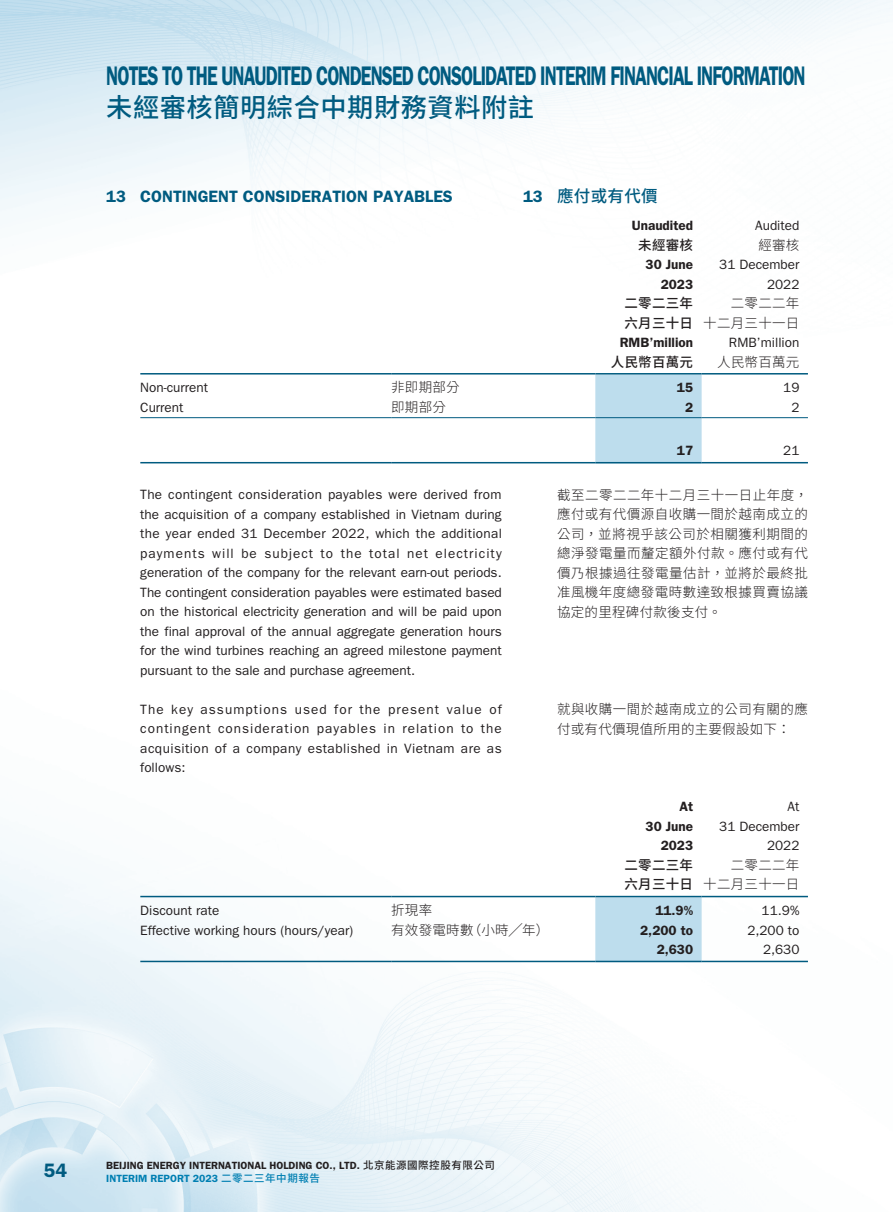
<style>
.page{position:relative;width:893px;height:1212px;background:#fff}
.page>*{position:absolute;margin:0;border:0;box-sizing:border-box;transform-origin:0 0}
.t1{font:600 27px "ITC Franklin Gothic Std";letter-spacing:-.05em;color:#005b80;scale:.68 1}
.t2{font:500 26.25px "Noto Sans CJ Ktc";letter-spacing:.02em;color:#005b80}
.t3{font:600 19.5px "ITC Franklin Gothic Std";color:#005b80}
._01_H1{font:600 16.5px "ITC Franklin Gothic Std";color:#005b80}
._01_H1-2{font:500 16.5px "Noto Sans CJ Ktc";letter-spacing:.02em;color:#005b80}
._00_txt{font:13.5px/19.5px "ITC Franklin Gothic Std";color:#231f20;text-align:justify}
._00_txt-2{font:300 13.5px/19.5px "Noto Sans CJ Ktc";letter-spacing:.035em;color:#231f20;text-align:justify}
._50_Table_txt{font:13.5px "ITC Franklin Gothic Std";color:#231f20}
._50_Table_txt-2{font:600 13.5px "ITC Franklin Gothic Std";color:#231f20}
._50_Table_txt-3{font:300 13.5px "Noto Sans CJ Ktc";letter-spacing:.02em;color:#231f20}
._50_Table_txt-4{font:500 13.5px "Noto Sans CJ Ktc";letter-spacing:.02em;color:#231f20}
.t4{font:600 10.5px/13.6px "ITC Franklin Gothic Std";color:#231f20}
.s1{font-family:"ITC Franklin Gothic Std";font-weight:600}
.s2{font-family:"Noto Sans CJ Ktc";font-weight:500}
.s3{color:#007fb2}
.s4{font-family:"Noto Sans CJ Ktc";font-weight:500;color:#007fb2}
</style>
<div class="page">
<img style="left:0;top:0;width:893px;height:1212px">
<div style="left:595px;top:374px;width:107px;height:88px;background:#bddded"></div>
<hr style="left:140px;top:373px;width:251px;height:1px;background:#005b80">
<hr style="left:391px;top:373px;width:204px;height:1px;background:#005b80">
<hr style="left:595px;top:373px;width:107px;height:1px;background:#005b80">
<hr style="left:702px;top:373px;width:106px;height:1px;background:#005b80">
<hr style="left:140px;top:417px;width:251px;height:1px;background:#005b80">
<hr style="left:391px;top:417px;width:204px;height:1px;background:#005b80">
<hr style="left:595px;top:417px;width:107px;height:1px;background:#005b80">
<hr style="left:702px;top:417px;width:106px;height:1px;background:#005b80">
<hr style="left:140px;top:462px;width:251px;height:1px;background:#005b80">
<hr style="left:391px;top:462px;width:204px;height:1px;background:#005b80">
<hr style="left:595px;top:462px;width:107px;height:1px;background:#005b80">
<hr style="left:702px;top:462px;width:106px;height:1px;background:#005b80">
<div style="left:595px;top:897px;width:107px;height:64px;background:#bddded"></div>
<hr style="left:140px;top:896px;width:251px;height:1px;background:#005b80">
<hr style="left:391px;top:896px;width:204px;height:1px;background:#005b80">
<hr style="left:595px;top:896px;width:107px;height:1px;background:#005b80">
<hr style="left:702px;top:896px;width:106px;height:1px;background:#005b80">
<hr style="left:140px;top:961px;width:251px;height:1px;background:#005b80">
<hr style="left:391px;top:961px;width:204px;height:1px;background:#005b80">
<hr style="left:595px;top:961px;width:107px;height:1px;background:#005b80">
<hr style="left:702px;top:961px;width:106px;height:1px;background:#005b80">
<h1 class="t1" style="left:106px;top:59px;width:1030px">NOTES TO THE UNAUDITED CONDENSED CONSOLIDATED INTERIM FINANCIAL INFORMATION</h1>
<h2 class="t2" style="left:106px;top:92px;width:429px">未經審核簡明綜合中期財務資料附註</h2>
<p class="_01_H1" style="left:106px;top:186px;width:348px">13 CONTINGENT CONSIDERATION PAYABLES</p>
<p class="_01_H1-2" style="left:523px;top:186px;width:136px"><span class="s1">13</span> 應付或有代價</p>
<p class="_50_Table_txt-2" style="left:632px;top:217px;width:63px">Unaudited</p>
<p class="_50_Table_txt" style="left:755px;top:218px;width:46px">Audited</p>
<p class="_50_Table_txt-4" style="left:638px;top:237px;width:56px">未經審核</p>
<p class="_50_Table_txt-3" style="left:758px;top:237px;width:43px">經審核</p>
<p class="_50_Table_txt-2" style="left:646px;top:256px;width:49px">30 June</p>
<p class="_50_Table_txt-2" style="left:661px;top:276px;width:34px">2023</p>
<p class="_50_Table_txt" style="left:719px;top:257px;width:82px">31 December</p>
<p class="_50_Table_txt" style="left:767px;top:276px;width:34px">2022</p>
<p class="_50_Table_txt-4" style="left:624px;top:295px;width:70px">二零二三年</p>
<p class="_50_Table_txt-4" style="left:624px;top:315px;width:70px">六月三十日</p>
<p class="_50_Table_txt-3" style="left:731px;top:295px;width:70px">二零二二年</p>
<p class="_50_Table_txt-3" style="left:703px;top:315px;width:98px">十二月三十一日</p>
<p class="_50_Table_txt-2" style="left:620px;top:334px;width:75px">RMB’million</p>
<p class="_50_Table_txt" style="left:729px;top:335px;width:72px">RMB’million</p>
<p class="_50_Table_txt-4" style="left:611px;top:354px;width:84px">人民幣百萬元</p>
<p class="_50_Table_txt-3" style="left:717px;top:354px;width:84px">人民幣百萬元</p>
<p class="_50_Table_txt" style="left:140px;top:380px;width:69px">Non-current</p>
<p class="_50_Table_txt-3" style="left:391px;top:380px;width:70px">非即期部分</p>
<p class="_50_Table_txt-2" style="left:677px;top:380px;width:18px">15</p>
<p class="_50_Table_txt" style="left:783px;top:380px;width:18px">19</p>
<p class="_50_Table_txt" style="left:140px;top:400px;width:45px">Current</p>
<p class="_50_Table_txt-3" style="left:391px;top:399px;width:56px">即期部分</p>
<p class="_50_Table_txt-2" style="left:685px;top:399px;width:10px">2</p>
<p class="_50_Table_txt" style="left:791px;top:400px;width:10px">2</p>
<p class="_50_Table_txt-2" style="left:677px;top:443px;width:18px">17</p>
<p class="_50_Table_txt" style="left:783px;top:443px;width:18px">21</p>
<p class="_00_txt" style="left:140px;top:485px;width:363px">The contingent consideration payables were derived from the acquisition of a company established in Vietnam during the year ended 31 December 2022, which the additional payments will be subject to the total net electricity generation of the company for the relevant earn-out periods.<br>The contingent consideration payables were estimated based on the historical electricity generation and will be paid upon the final approval of the annual aggregate generation hours for the wind turbines reaching an agreed milestone payment pursuant to the sale and purchase agreement.</p>
<p class="_00_txt" style="left:140px;top:699px;width:363px">The key assumptions used for the present value of contingent consideration payables in relation to the acquisition of a company established in Vietnam are as follows:</p>
<p class="_50_Table_txt-2" style="left:679px;top:799px;width:15px">At</p>
<p class="_50_Table_txt-2" style="left:646px;top:818px;width:49px">30 June</p>
<p class="_50_Table_txt-2" style="left:661px;top:838px;width:34px">2023</p>
<p class="_00_txt-2" style="left:557px;top:485px;width:252px">截至二零二二年十二月三十一日止年度，應付或有代價源自收購一間於越南成立的公司，並將視乎該公司於相關獲利期間的總淨發電量而釐定額外付款。應付或有代價乃根據過往發電量估計，並將於最終批准風機年度總發電時數達致根據買賣協議協定的里程碑付款後支付。</p>
<p class="_00_txt-2" style="left:557px;top:700px;width:252px">就與收購一間於越南成立的公司有關的應付或有代價現值所用的主要假設如下：</p>
<p class="_50_Table_txt" style="left:787px;top:799px;width:13px">At</p>
<p class="_50_Table_txt" style="left:719px;top:818px;width:82px">31 December</p>
<p class="_50_Table_txt" style="left:767px;top:838px;width:34px">2022</p>
<p class="_50_Table_txt-4" style="left:624px;top:857px;width:70px">二零二三年</p>
<p class="_50_Table_txt-4" style="left:624px;top:877px;width:70px">六月三十日</p>
<p class="_50_Table_txt-3" style="left:731px;top:857px;width:70px">二零二二年</p>
<p class="_50_Table_txt-3" style="left:703px;top:877px;width:98px">十二月三十一日</p>
<p class="_50_Table_txt" style="left:140px;top:903px;width:81px">Discount rate</p>
<p class="_50_Table_txt-3" style="left:391px;top:902px;width:43px">折現率</p>
<p class="_50_Table_txt-2" style="left:655px;top:902px;width:39px">11.9%</p>
<p class="_50_Table_txt" style="left:762px;top:903px;width:39px">11.9%</p>
<p class="_50_Table_txt" style="left:140px;top:922px;width:215px">Effective working hours (hours/year)</p>
<p class="_50_Table_txt-3" style="left:391px;top:922px;width:159px">有效發電時數（小時╱年）</p>
<p class="_50_Table_txt-2" style="left:640px;top:922px;width:54px">2,200 to</p>
<p class="_50_Table_txt-2" style="left:657px;top:941px;width:38px">2,630</p>
<p class="_50_Table_txt" style="left:747px;top:922px;width:54px">2,200 to</p>
<p class="_50_Table_txt" style="left:763px;top:942px;width:38px">2,630</p>
<h3 class="t3" style="left:44px;top:1159px;width:25px">54</h3>
<p class="t4" style="left:106px;top:1158px;width:390px">BEIJING ENERGY INTERNATIONAL HOLDING CO., LTD. <span class="s2">北京能源國際控股有限公司<br></span><span class="s3">INTERIM REPORT 2023</span> <span class="s4">二零二三年中期報告</span></p>
</div>
